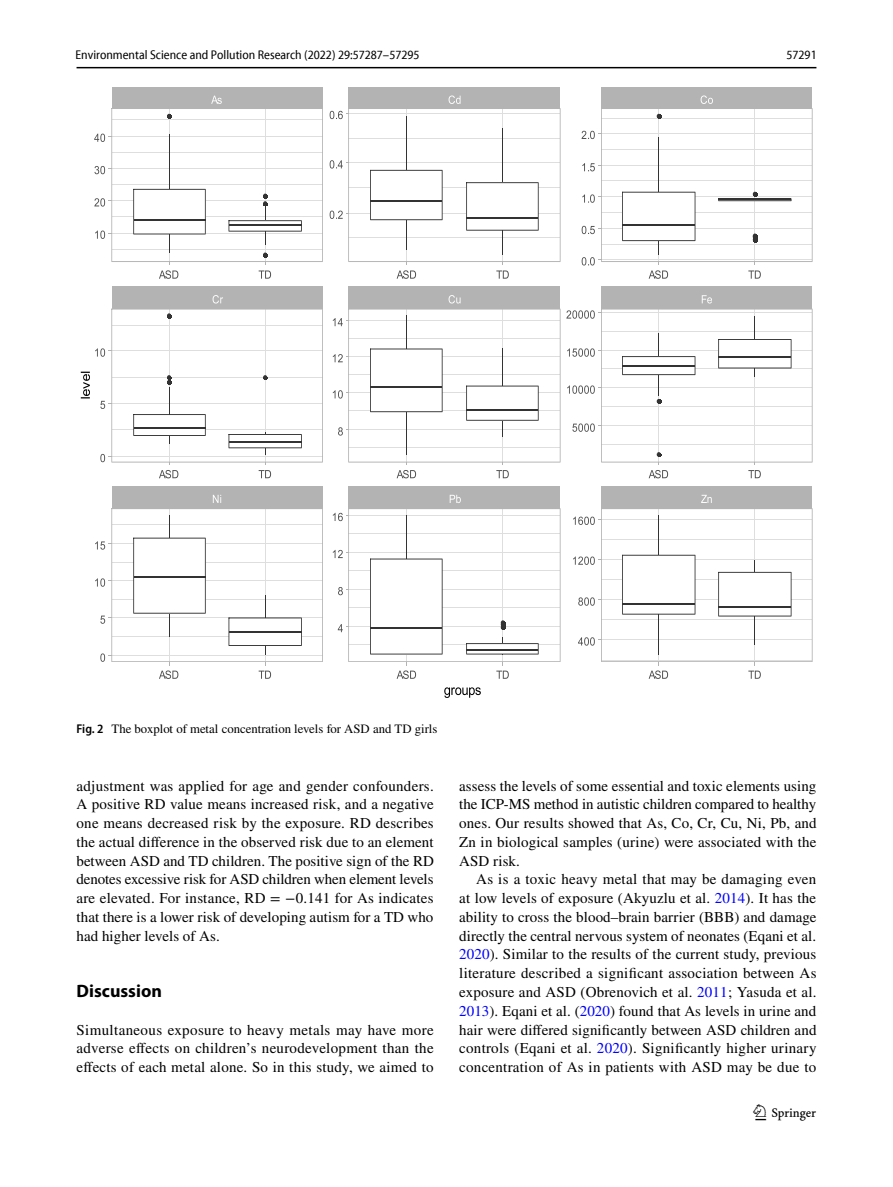
<style>
.page{position:relative;width:893px;height:1187px;background:#fff}
.page>*{position:absolute;margin:0;border:0;box-sizing:border-box;transform-origin:0 0}
.t1{font:22.5px "Springnew Regular 3";color:#000}
.t2{font:700 18px "Myriad Pro";color:#000}
.t3{font:15px/18.8px "STIX";letter-spacing:.015em;color:#000;text-align:justify}
.t4{font:semi-condensed 12.75px "Myriad Pro Unic";color:#000}
.t5{font:12.75px "STIX";color:#000}
.s1{font-family:"Myriad Pro";font-weight:600;font-stretch:semi-condensed}
.s2{color:#00f}
</style>
<div class="page">
<hr style="left:77px;top:67px;width:739px;height:1px;background:#000">
<div style="left:112px;top:486px;width:210px;height:22px;background:#b3b3b3"></div>
<div style="left:349px;top:486px;width:211px;height:22px;background:#b3b3b3"></div>
<div style="left:601px;top:486px;width:211px;height:22px;background:#b3b3b3"></div>
<div style="left:112px;top:286px;width:210px;height:23px;background:#b3b3b3"></div>
<svg style="left:213px;top:295px;width:10px;height:8px"></svg>
<div style="left:349px;top:286px;width:211px;height:23px;background:#b3b3b3"></div>
<svg style="left:449px;top:295px;width:12px;height:8px"></svg>
<div style="left:601px;top:286px;width:211px;height:23px;background:#b3b3b3"></div>
<svg style="left:702px;top:295px;width:10px;height:8px"></svg>
<div style="left:112px;top:87px;width:210px;height:21px;background:#b3b3b3"></div>
<div style="left:349px;top:87px;width:211px;height:21px;background:#b3b3b3"></div>
<div style="left:601px;top:87px;width:211px;height:21px;background:#b3b3b3"></div>
<svg style="left:581px;top:95px;width:231px;height:184px"></svg>
<svg style="left:566px;top:309px;width:246px;height:169px"></svg>
<svg style="left:573px;top:495px;width:239px;height:184px"></svg>
<svg style="left:330px;top:95px;width:230px;height:184px"></svg>
<svg style="left:333px;top:309px;width:227px;height:169px"></svg>
<svg style="left:333px;top:495px;width:227px;height:184px"></svg>
<svg style="left:94px;top:96px;width:229px;height:183px"></svg>
<svg style="left:95px;top:495px;width:228px;height:184px"></svg>
<svg style="left:444px;top:687px;width:37px;height:11px"></svg>
<svg style="left:81px;top:309px;width:242px;height:169px"></svg>
<p class="t4" style="left:76px;top:50px;width:346px">Environmental Science and Pollution Research (2022) 29:57287–57295</p>
<p class="t4" style="left:786px;top:50px;width:32px">57291</p>
<p class="t5" style="left:77px;top:720px;width:362px"><span class="s1">Fig. 2</span> The boxplot of metal concentration levels for ASD and TD girls</p>
<p class="t3" style="left:77px;top:777px;width:359px">adjustment was applied for age and gender confounders.<br>A positive RD value means increased risk, and a negative one means decreased risk by the exposure. RD describes the actual difference in the observed risk due to an element between ASD and TD children. The positive sign of the RD denotes excessive risk for ASD children when element levels are elevated. For instance, RD = −0.141 for As indicates that there is a lower risk of developing autism for a TD who had higher levels of As.</p>
<p class="t2" style="left:77px;top:979px;width:87px">Discussion</p>
<p class="t3" style="left:77px;top:1021px;width:359px">Simultaneous exposure to heavy metals may have more adverse effects on children’s neurodevelopment than the effects of each metal alone. So in this study, we aimed to</p>
<p class="t3" style="left:459px;top:777px;width:359px">assess the levels of some essential and toxic elements using the ICP-MS method in autistic children compared to healthy ones. Our results showed that As, Co, Cr, Cu, Ni, Pb, and Zn in biological samples (urine) were associated with the ASD risk.</p>
<p class="t3" style="left:459px;top:871px;width:359px;text-indent:17px">As is a toxic heavy metal that may be damaging even at low levels of exposure (Akyuzlu et al. <span class="s2">2014</span>). It has the ability to cross the blood–brain barrier (BBB) and damage directly the central nervous system of neonates (Eqani et al.<br><span class="s2">2020</span>). Similar to the results of the current study, previous literature described a significant association between As exposure and ASD (Obrenovich et al. <span class="s2">2011</span>; Yasuda et al.<br><span class="s2">2013</span>). Eqani et al. (<span class="s2">2020</span>) found that As levels in urine and hair were differed significantly between ASD children and controls (Eqani et al. <span class="s2">2020</span>). Significantly higher urinary concentration of As in patients with ASD may be due to</p>
<h1 class="t1" style="left:755px;top:1104px;width:62px">1 3</h1>
</div>
